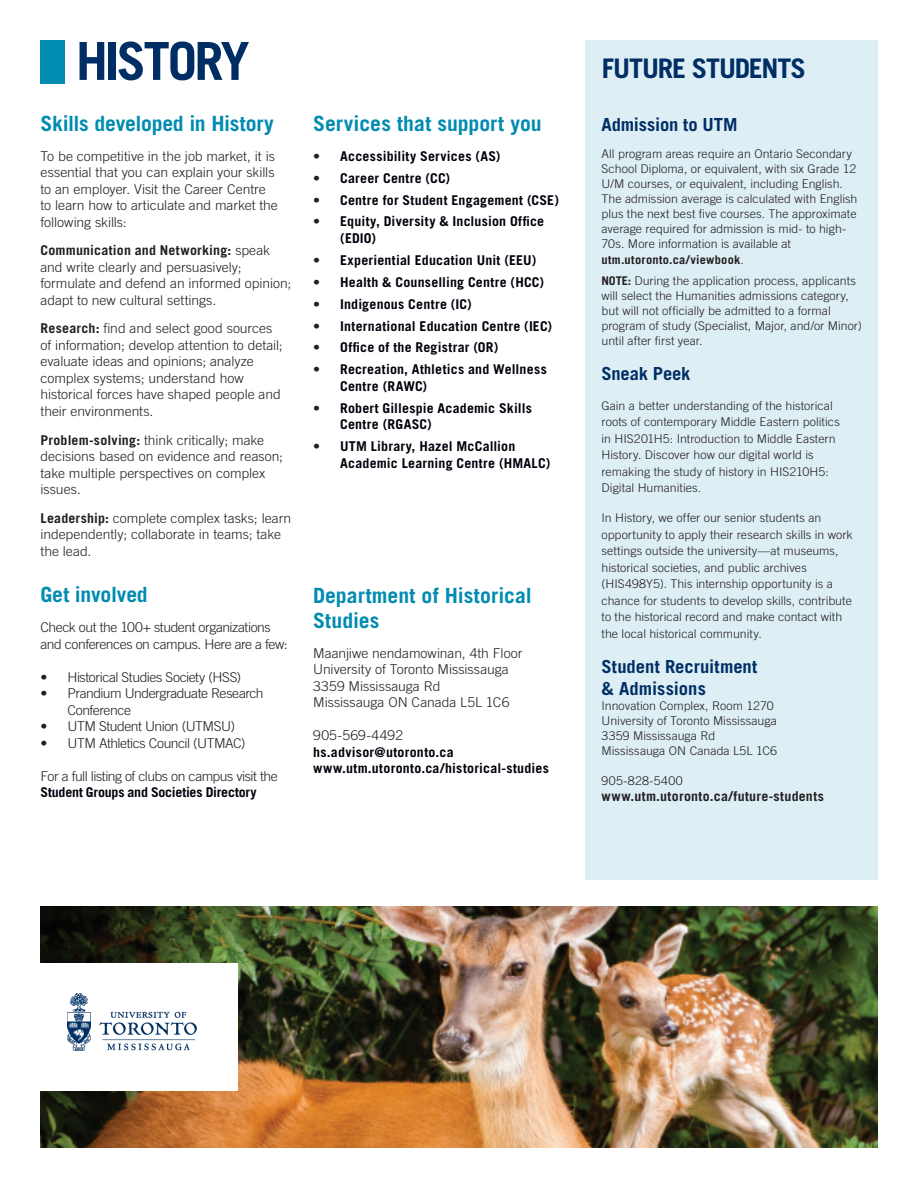
<style>
.page{position:relative;width:918px;height:1188px;background:#fff}
.page>*{position:absolute;margin:0;border:0;box-sizing:border-box;transform-origin:0 0}
.t1{font:700 52.5px "Trade Gothic LT Std";letter-spacing:-.05em;color:#002e64}
.t2{font:700 27px "Trade Gothic LT Std";letter-spacing:-.04em;color:#002e64}
.t3{font:700 21px/25.2px "Trade Gothic LT Std";letter-spacing:-.005em;color:#008bb0}
.t4{font:700 18px/21.6px "Trade Gothic LT Std";letter-spacing:-.005em;color:#002e64}
.t5{font:300 13.5px/16.5px "Trade Gothic LT Std";letter-spacing:-.005em;color:#231f20}
.t6{font:700 13.5px/16.5px "Trade Gothic LT Std";letter-spacing:.015em;color:#00000c}
.t7{font:300 13.5px/16.5px "Trade Gothic LT Std";letter-spacing:-.035em;color:#231f20}
.t8{font:700 13.5px "Trade Gothic LT Std";letter-spacing:.025em;color:#231f20}
.t9{font:700 13.5px "Trade Gothic LT Std";letter-spacing:-.015em;color:#00000c}
.t10{font:300 13.5px "Trade Gothic LT Std";letter-spacing:-.03em;color:#231f20}
.t11{font:300 13.5px "Trade Gothic LT Std";letter-spacing:.015em;color:#231f20}
.t12{font:300 12px/15px "Trade Gothic LT Std";letter-spacing:.005em;color:#231f20}
.t13{font:300 12px "Trade Gothic LT Std";letter-spacing:.035em;color:#231f20}
.s1{font-weight:700}
.s2{font-weight:300;color:#231f20}
</style>
<div class="page">
<div style="left:585px;top:40px;width:293px;height:840px;background:#ddeef5"></div>
<div style="left:40px;top:40px;width:25px;height:44px;background:#008bb0"></div>
<img style="left:40px;top:906px;width:838px;height:242px">
<div style="left:37px;top:963px;width:201px;height:128px;background:#fff"></div>
<img style="left:68px;top:993px;width:129px;height:57px">
<h1 class="t1" style="left:76px;top:29px;width:175px">HISTORY</h1>
<h3 class="t3" style="left:40px;top:110px;width:235px">Skills developed in History</h3>
<p class="t5" style="left:40px;top:147px;width:239px">To be competitive in the job market, it is essential that you can explain your skills to an employer. Visit the Career Centre to learn how to articulate and market the following skills:</p>
<p class="t5" style="left:40px;top:242px;width:253px"><span class="s1">Communication and Networking:</span> speak and write clearly and persuasively; formulate and defend an informed opinion; adapt to new cultural settings.</p>
<p class="t5" style="left:40px;top:320px;width:244px"><span class="s1">Research:</span> find and select good sources of information; develop attention to detail; evaluate ideas and opinions; analyze complex systems; understand how historical forces have shaped people and their environments.</p>
<p class="t5" style="left:40px;top:431px;width:244px"><span class="s1">Problem-solving:</span> think critically; make decisions based on evidence and reason; take multiple perspectives on complex issues.</p>
<p class="t5" style="left:40px;top:510px;width:252px"><span class="s1">Leadership:</span> complete complex tasks; learn independently; collaborate in teams; take the lead.</p>
<h3 class="t3" style="left:40px;top:582px;width:109px">Get involved</h3>
<p class="t7" style="left:40px;top:619px;width:249px">Check out the 100+ student organizations and conferences on campus. Here are a few:</p>
<p class="t10" style="left:40px;top:669px;width:202px">• Historical Studies Society (HSS)</p>
<p class="t7" style="left:68px;top:685px;width:198px;text-indent:-27px">• Prandium Undergraduate Research<br>Conference</p>
<p class="t7" style="left:40px;top:718px;width:196px">• UTM Student Union (UTMSU)</p>
<p class="t7" style="left:40px;top:734px;width:206px">• UTM Athletics Council (UTMAC)</p>
<p class="t7" style="left:41px;top:767px;width:239px">For a full listing of clubs on campus visit the</p>
<p class="t9" style="left:41px;top:784px;width:218px">Student Groups and Societies Directory</p>
<h3 class="t3" style="left:313px;top:110px;width:230px">Services that support you</h3>
<p class="t6" style="left:313px;top:147px;width:189px"><span class="s2">•</span> Accessibility Services (AS)</p>
<p class="t6" style="left:313px;top:169px;width:138px"><span class="s2">•</span> Career Centre (CC)</p>
<p class="t6" style="left:313px;top:191px;width:247px"><span class="s2">•</span> Centre for Student Engagement (CSE)</p>
<p class="t6" style="left:340px;top:213px;width:206px;text-indent:-27px"><span class="s2">•</span> Equity, Diversity &amp; Inclusion Office (EDIO)</p>
<p class="t6" style="left:313px;top:252px;width:225px"><span class="s2">•</span> Experiential Education Unit (EEU)</p>
<p class="t6" style="left:313px;top:273px;width:232px"><span class="s2">•</span> Health &amp; Counselling Centre (HCC)</p>
<p class="t6" style="left:313px;top:295px;width:160px"><span class="s2">•</span> Indigenous Centre (IC)</p>
<p class="t6" style="left:313px;top:317px;width:241px"><span class="s2">•</span> International Education Centre (IEC)</p>
<p class="t6" style="left:313px;top:339px;width:187px"><span class="s2">•</span> Office of the Registrar (OR)</p>
<p class="t6" style="left:340px;top:361px;width:208px;text-indent:-27px"><span class="s2">•</span> Recreation, Athletics and Wellness<br>Centre (RAWC)</p>
<p class="t6" style="left:340px;top:399px;width:193px;text-indent:-27px"><span class="s2">•</span> Robert Gillespie Academic Skills<br>Centre (RGASC)</p>
<p class="t6" style="left:340px;top:438px;width:212px;text-indent:-27px"><span class="s2">•</span> UTM Library, Hazel McCallion<br>Academic Learning Centre (HMALC)</p>
<h3 class="t3" style="left:313px;top:582px;width:220px">Department of Historical<br>Studies</h3>
<p class="t5" style="left:313px;top:645px;width:211px">Maanjiwe nendamowinan, 4th Floor<br>University of Toronto Mississauga<br>3359 Mississauga Rd<br>Mississauga ON Canada L5L 1C6</p>
<p class="t11" style="left:313px;top:728px;width:92px">905-569-4492</p>
<p class="t6" style="left:313px;top:744px;width:237px">hs.advisor@utoronto.ca www.utm.utoronto.ca/historical-studies</p>
<h2 class="t2" style="left:602px;top:52px;width:205px">FUTURE STUDENTS</h2>
<h3 class="t4" style="left:602px;top:113px;width:137px">Admission to UTM</h3>
<p class="t12" style="left:602px;top:146px;width:257px">All program areas require an Ontario Secondary School Diploma, or equivalent, with six Grade 12<br>U/M courses, or equivalent, including English.<br>The admission average is calculated with English plus the next best five courses. The approximate average required for admission is mid- to high-70s. More information is available at</p>
<p class="t12" style="left:602px;top:250px;width:256px;line-height:20.4px"><span class="s1">utm.utoronto.ca/viewbook</span>.<br><span class="s1">NOTE:</span> During the application process, applicants</p>
<p class="t12" style="left:602px;top:288px;width:262px">will select the Humanities admissions category, but will not officially be admitted to a formal program of study (Specialist, Major, and/or Minor) until after first year.</p>
<h3 class="t4" style="left:602px;top:362px;width:90px">Sneak Peek</h3>
<p class="t12" style="left:602px;top:397px;width:240px;line-height:16.5px">Gain a better understanding of the historical roots of contemporary Middle Eastern politics in HIS201H5: Introduction to Middle Eastern History. Discover how our digital world is remaking the study of history in HIS210H5:<br>Digital Humanities.</p>
<p class="t12" style="left:602px;top:510px;width:253px;line-height:16.5px">In History, we offer our senior students an opportunity to apply their research skills in work settings outside the university—at museums, historical societies, and public archives (HIS498Y5). This internship opportunity is a chance for students to develop skills, contribute to the historical record and make contact with the local historical community.</p>
<h3 class="t4" style="left:602px;top:655px;width:157px">Student Recruitment &amp; Admissions</h3>
<p class="t12" style="left:602px;top:698px;width:177px">Innovation Complex, Room 1270<br>University of Toronto Mississauga<br>3359 Mississauga Rd<br>Mississauga ON Canada L5L 1C6</p>
<p class="t13" style="left:602px;top:773px;width:83px">905-828-5400</p>
<p class="t8" style="left:602px;top:788px;width:224px">www.utm.utoronto.ca/future-students</p>
</div>
